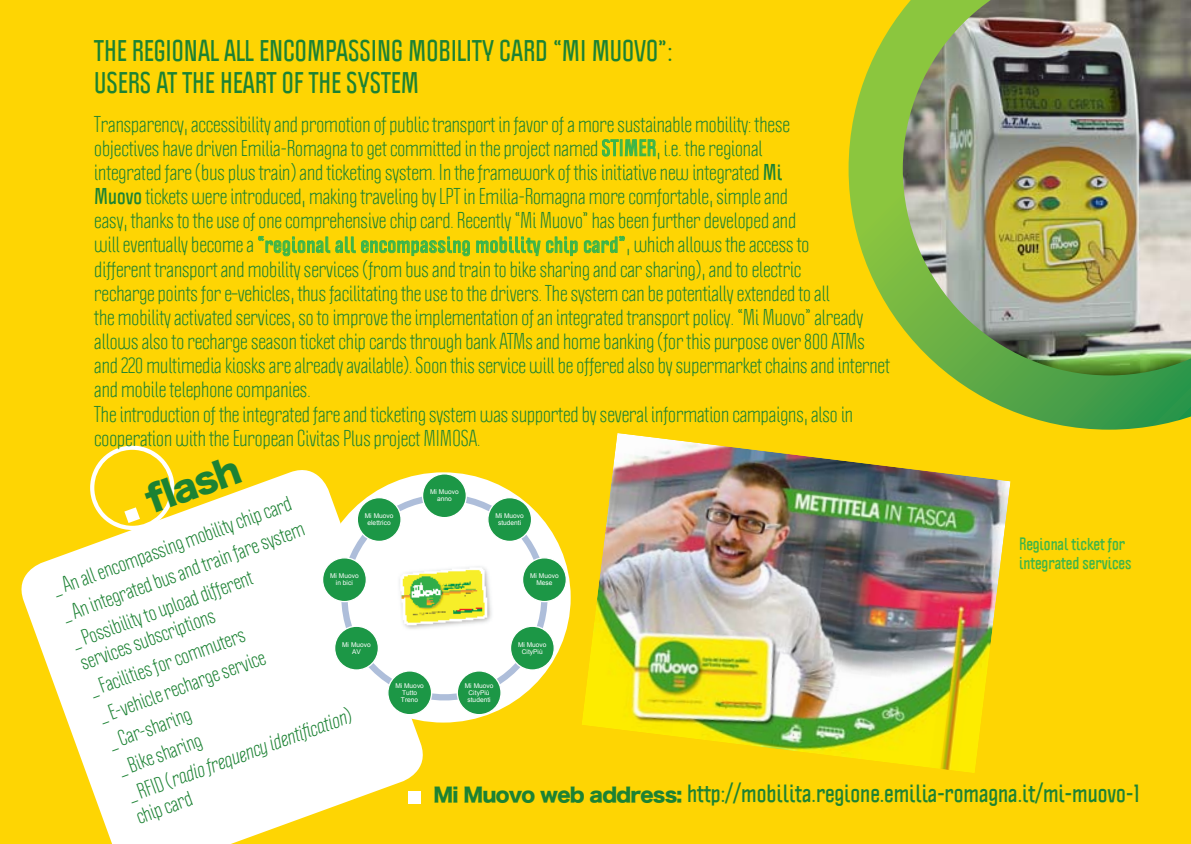
<style>
.page{position:relative;width:1191px;height:844px;background:#fff}
.page>*{position:absolute;margin:0;border:0;box-sizing:border-box;transform-origin:0 0}
.t1{font:35px "Hira Kaku Std W8";color:#1c8233}
.t2{font:700 26.25px/31.5px "Politica";color:#1c8233}
.t3{font:700 22.75px "Politica";color:#1c8233}
.t4{font:20.12px/24.2px "Politica";color:#1c8233}
.t5{font:19.25px/28px "Politica";color:#1c8233}
.t6{font:700 15.75px/18.9px "Politica";color:#3ab54a}
.t7{font:6.65px/6.8px "Arial";color:#fff;text-align:center}
.s1{font-weight:700;color:#3ab54a}
.s2{font-weight:700}
.s3{font-style:italic}
.s4{font-family:"Hira Kaku Std W8";font-weight:400;font-size:19.25px}
</style>
<div class="page">
<div style="left:0;top:0;width:1191px;height:843px;background:#fed503"></div>
<svg style="left:21px;top:470px;width:410px;height:373px;fill:#fff"></svg>
<svg style="left:90px;top:445px;width:84px;height:85px"></svg>
<img style="left:582px;top:433px;width:428px;height:340px">
<div style="left:408px;top:790px;width:13px;height:13px;background:#fff"></div>
<svg style="left:602px;top:139px;width:54px;height:18px"></svg>
<svg style="left:258px;top:235px;width:212px;height:22px"></svg>
<svg style="left:476px;top:235px;width:149px;height:21px"></svg>
<img style="left:848px;top:0;width:343px;height:429px">
<div style="left:316px;top:472px;width:254px;height:250px;background:#fff;border-radius:50%"></div>
<svg style="left:339px;top:494px;width:211px;height:208px"></svg>
<div style="left:422px;top:474px;width:44px;height:43px;background:#1c9746;border-radius:50%"></div>
<div style="left:422px;top:473px;width:45px;height:45px;border:1px solid #fff;border-radius:50%"></div>
<div style="left:488px;top:497px;width:43px;height:44px;background:#1c9746;border-radius:50%"></div>
<div style="left:487px;top:497px;width:45px;height:45px;border:1px solid #fff;border-radius:50%"></div>
<div style="left:522px;top:557px;width:44px;height:44px;background:#1c9746;border-radius:50%"></div>
<div style="left:522px;top:557px;width:45px;height:45px;border:1px solid #fff;border-radius:50%"></div>
<div style="left:510px;top:626px;width:44px;height:43px;background:#1c9746;border-radius:50%"></div>
<div style="left:510px;top:625px;width:45px;height:45px;border:1px solid #fff;border-radius:50%"></div>
<div style="left:457px;top:670px;width:44px;height:44px;background:#1c9746;border-radius:50%"></div>
<div style="left:456px;top:670px;width:46px;height:45px;border:1px solid #fff;border-radius:50%"></div>
<div style="left:388px;top:670px;width:43px;height:44px;background:#1c9746;border-radius:50%"></div>
<div style="left:387px;top:670px;width:45px;height:45px;border:1px solid #fff;border-radius:50%"></div>
<div style="left:335px;top:626px;width:43px;height:43px;background:#1c9746;border-radius:50%"></div>
<div style="left:334px;top:625px;width:45px;height:45px;border:1px solid #fff;border-radius:50%"></div>
<div style="left:322px;top:557px;width:44px;height:44px;background:#1c9746;border-radius:50%"></div>
<div style="left:322px;top:557px;width:45px;height:45px;border:1px solid #fff;border-radius:50%"></div>
<div style="left:357px;top:497px;width:44px;height:44px;background:#1c9746;border-radius:50%"></div>
<div style="left:357px;top:497px;width:45px;height:45px;border:1px solid #fff;border-radius:50%"></div>
<img style="left:389px;top:545px;width:111px;height:103px">
<h2 class="t2" style="left:94px;top:35px;width:580px">The regional all encompassing mobility card “Mi Muovo”: users at the heart of the system</h2>
<p class="t4" style="left:94px;top:112px;width:697px">Transparency, accessibility and promotion of public transport in favor of a more sustainable mobility: these objectives have driven Emilia-Romagna to get committed in the project named <span class="s1">STIM</span></p>
<p class="t4" style="left:94px;top:136px;width:797px;text-indent:544px"><span class="s1">ER</span>, i.e. the regional<br>integrated fare (bus plus train) and ticketing system. In the framework of this initiative new integrated <span class="s2">Mi<br>Muovo</span> tickets were introduced, making traveling by LPT in Emilia-Romagna more comfortable, simple and<br>easy, thanks to the use of one comprehensive chip card. Recently “Mi Muovo” has been further developed and<br>will eventually become a <span class="s1">“regional all encompassing mobility chip card”</span>, which allows the access to<br>different transport and mobility services (from bus and train to bike sharing and car sharing), and to electric<br>recharge points for e–vehicles, thus facilitating the use to the drivers. The system can be potentially extended to all<br>the mobility activated services, so to improve the implementation of an integrated transport policy. “Mi Muovo” already allows also to recharge season ticket chip cards through bank ATMs and home banking (for this purpose over 800 ATMs and 220 multimedia kiosks are already available). Soon this service will be offered also by supermarket chains and internet and mobile telephone companies.<br>The introduction of the integrated fare and ticketing system was supported by several information campaigns, also in cooperation with the European Civitas Plus project MIMOSA.</p>
<h1 class="t1" style="left:140px;top:482px;width:99px;rotate:-20deg">fl ash</h1>
<p class="t7" style="left:430px;top:488px;width:30px">Mi Muovo anno</p>
<p class="t5" style="left:49px;top:575px;width:257px;rotate:-20deg">_ An all encompassing mobility chip card _ An integrated bus and train fare system _ Possibility to upload different</p>
<p class="t7" style="left:365px;top:512px;width:30px">Mi Muovo elettrico</p>
<p class="t7" style="left:495px;top:512px;width:30px">Mi Muovo studenti</p>
<p class="t6" style="left:1019px;top:534px;width:114px">Regional ticket for integrated services</p>
<p class="t7" style="left:330px;top:572px;width:30px">Mi Muovo in bici</p>
<p class="t7" style="left:530px;top:572px;width:30px">Mi Muovo<br>Mese</p>
<p class="t5" style="left:76px;top:650px;width:238px;rotate:-20deg">services subscriptions<br>_ Facilities for commuters<br>_ E-vehicle recharge service<br>_ Car-sharing<br>_ Bike sharing<br>_ RFID (<span class="s3">radio frequency identifi cation</span>)</p>
<p class="t7" style="left:342px;top:641px;width:30px">Mi Muovo<br>AV</p>
<p class="t7" style="left:518px;top:641px;width:30px">Mi Muovo<br>CityPiù</p>
<p class="t7" style="left:395px;top:682px;width:30px">Mi Muovo<br>Tutto<br>Treno</p>
<p class="t7" style="left:465px;top:682px;width:30px">Mi Muovo<br>CityPiù studenti</p>
<p class="t3" style="left:433px;top:777px;width:707px"><span class="s4">Mi Muovo web address:</span> http://mobilita.regione.emilia-romagna.it/mi-muovo-1</p>
<p class="t5" style="left:132px;top:803px;width:60px;rotate:-20deg">chip card</p>
</div>
